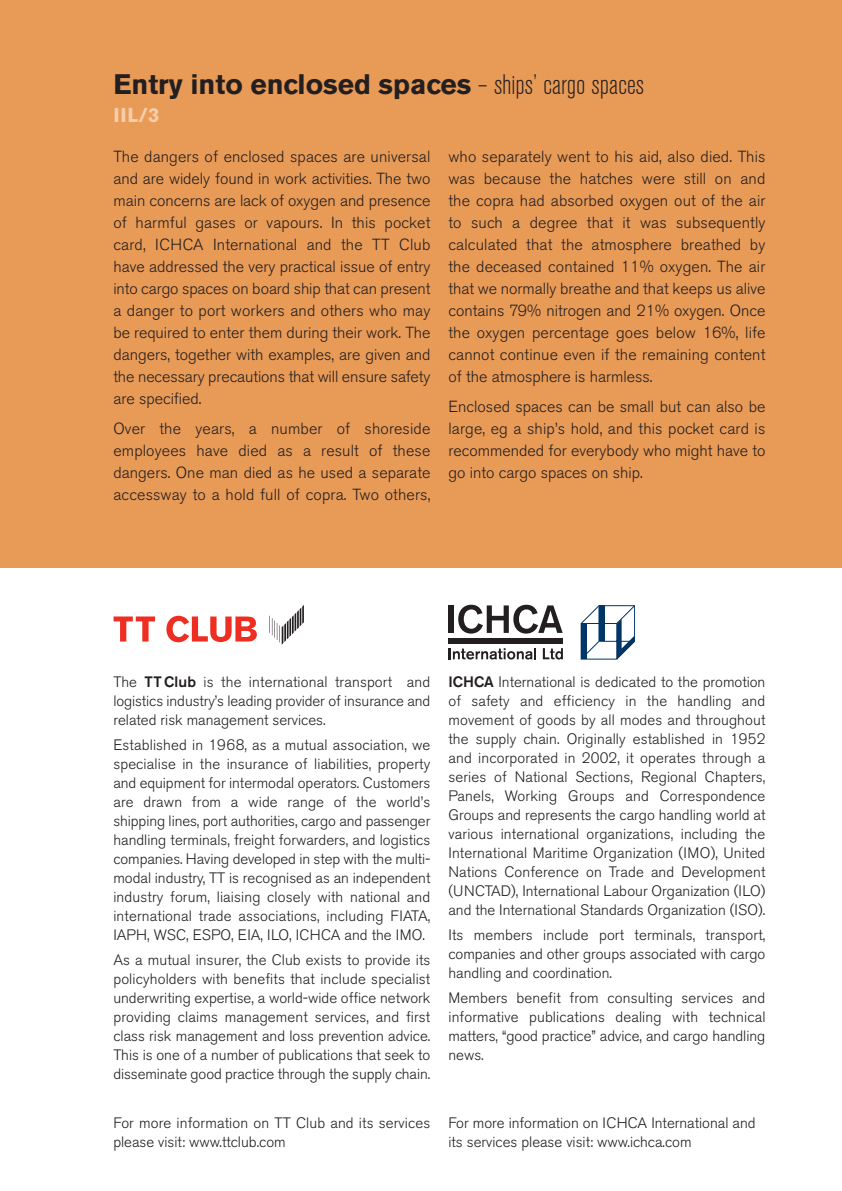
<style>
.page{position:relative;width:842px;height:1191px;background:#fff}
.page>*{position:absolute;margin:0;border:0;box-sizing:border-box;transform-origin:0 0}
.t1{font:700 28px "Akzidenz Grotesk BE";color:#231f20}
.t2{font:700 20px "Akzidenz Grotesk BE";color:#f6ceac}
.t3{font:300 16px/22px "Akzidenz Grotesk BE";color:#231f20;text-align:justify}
.t4{font:300 15px/19px "Akzidenz Grotesk BE";color:#231f20;text-align:justify}
.s1{font-weight:300;font-stretch:condensed}
.s2{font-weight:500}
</style>
<div class="page">
<div style="left:0;top:0;width:842px;height:567px;background:#e89a57"></div>
<svg style="left:114px;top:616px;width:41px;height:25px"></svg>
<svg style="left:166px;top:616px;width:91px;height:26px"></svg>
<svg style="left:269px;top:605px;width:35px;height:39px"></svg>
<svg style="left:581px;top:605px;width:54px;height:54px"></svg>
<div style="left:448px;top:605px;width:6px;height:28px;background:#231f20"></div>
<svg style="left:458px;top:605px;width:105px;height:28px"></svg>
<svg style="left:448px;top:648px;width:88px;height:11px"></svg>
<svg style="left:543px;top:648px;width:20px;height:11px"></svg>
<div style="left:448px;top:638px;width:115px;height:5px;background:#231f20"></div>
<h1 class="t1" style="left:113px;top:73px;width:532px">Entry into enclosed spaces <span class="s1">– ships’ cargo spaces</span></h1>
<h2 class="t2" style="left:113px;top:107px;width:47px">IIL/3</h2>
<p class="t3" style="left:113px;top:146px;width:319px">The dangers of enclosed spaces are universal and are widely found in work activities. The two main concerns are lack of oxygen and presence of harmful gases or vapours. In this pocket card, ICHCA International and the TT Club have addressed the very practical issue of entry into cargo spaces on board ship that can present a danger to port workers and others who may be required to enter them during their work. The dangers, together with examples, are given and the necessary precautions that will ensure safety are specified.</p>
<p class="t3" style="left:113px;top:419px;width:318px">Over the years, a number of shoreside employees have died as a result of these dangers. One man died as he used a separate accessway to a hold full of copra. Two others,</p>
<p class="t3" style="left:448px;top:146px;width:318px">who separately went to his aid, also died. This was because the hatches were still on and the copra had absorbed oxygen out of the air to such a degree that it was subsequently calculated that the atmosphere breathed by the deceased contained 11% oxygen. The air that we normally breathe and that keeps us alive contains 79% nitrogen and 21% oxygen. Once the oxygen percentage goes below 16%, life cannot continue even if the remaining content of the atmosphere is harmless.</p>
<p class="t3" style="left:448px;top:397px;width:318px">Enclosed spaces can be small but can also be large, eg a ship’s hold, and this pocket card is recommended for everybody who might have to go into cargo spaces on ship.</p>
<p class="t4" style="left:113px;top:673px;width:318px">The <span class="s2">TT Club</span> is the international transport and logistics industry’s leading provider of insurance and related risk management services.</p>
<p class="t4" style="left:113px;top:736px;width:318px">Established in 1968, as a mutual association, we specialise in the insurance of liabilities, property and equipment for intermodal operators. Customers are drawn from a wide range of the world’s shipping lines, port authorities, cargo and passenger handling terminals, freight forwarders, and logistics companies. Having developed in step with the multi&shy;modal industry, TT is recognised as an independent industry forum, liaising closely with national and international trade associations, including FIATA, IAPH, WSC, ESPO, EIA, ILO, ICHCA and the IMO.</p>
<p class="t4" style="left:113px;top:951px;width:318px">As a mutual insurer, the Club exists to provide its policyholders with benefits that include specialist underwriting expertise, a world-wide office network providing claims management services, and first class risk management and loss prevention advice.<br>This is one of a number of publications that seek to disseminate good practice through the supply chain.</p>
<p class="t4" style="left:113px;top:1114px;width:318px">For more information on TT Club and its services please visit: www.ttclub.com</p>
<p class="t4" style="left:448px;top:673px;width:318px"><span class="s2">ICHCA</span> International is dedicated to the promotion of safety and efficiency in the handling and movement of goods by all modes and throughout the supply chain. Originally established in 1952 and incorporated in 2002, it operates through a series of National Sections, Regional Chapters, Panels, Working Groups and Correspondence Groups and represents the cargo handling world at various international organizations, including the International Maritime Organization (IMO), United Nations Conference on Trade and Development (UNCTAD), International Labour Organization (ILO) and the International Standards Organization (ISO).</p>
<p class="t4" style="left:448px;top:926px;width:318px">Its members include port terminals, transport, companies and other groups associated with cargo handling and coordination.</p>
<p class="t4" style="left:448px;top:989px;width:318px">Members benefit from consulting services and informative publications dealing with technical matters, “good practice” advice, and cargo handling news.</p>
<p class="t4" style="left:448px;top:1114px;width:309px">For more information on ICHCA International and its services please visit: www.ichca.com</p>
</div>
